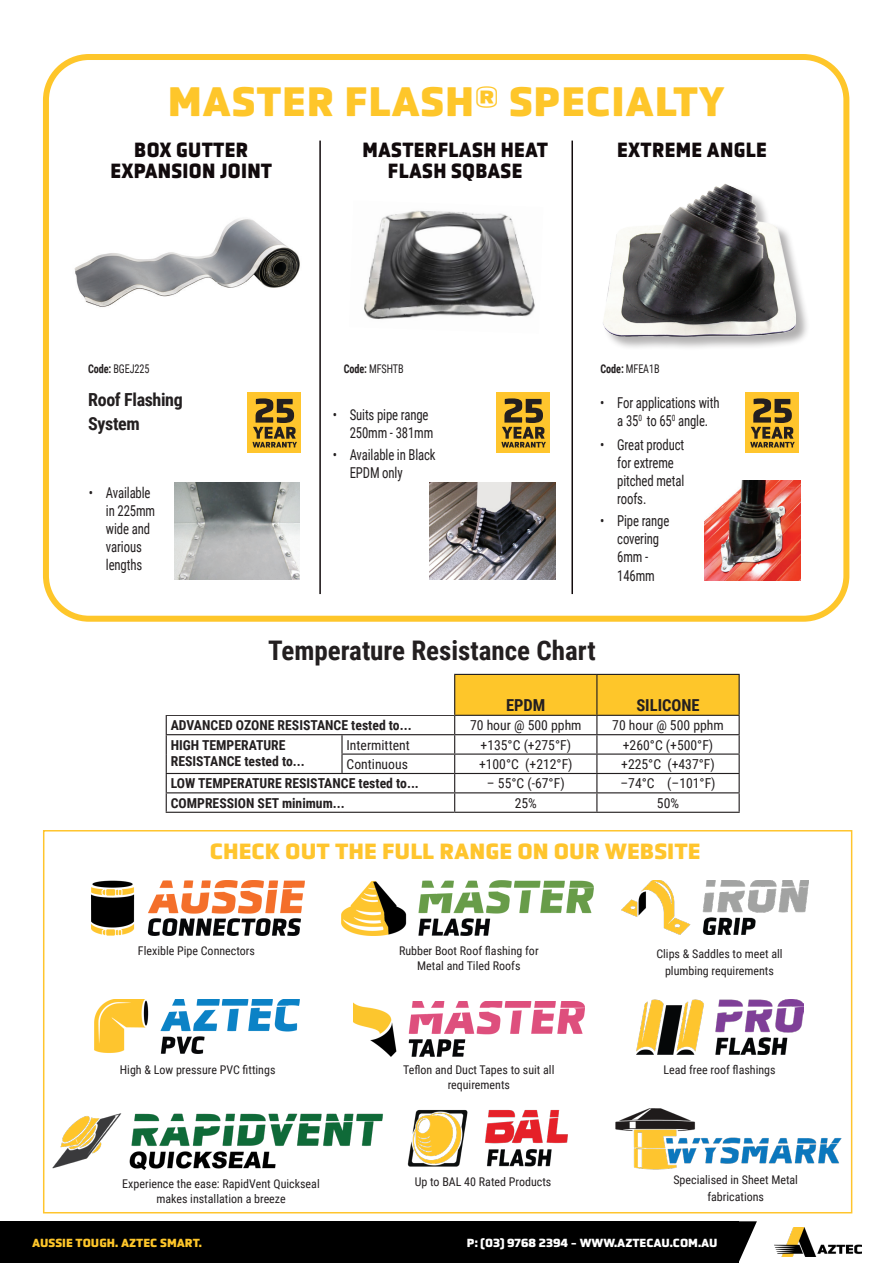
<style>
.page{position:relative;width:893px;height:1263px;background:#fff}
.page>*{position:absolute;margin:0;border:0;box-sizing:border-box;transform-origin:0 0}
.Aztec__Header{font:900 42px "Obvia";letter-spacing:.015em;color:#fec62a}
.t1{font:700 27px "Roboto Condensed";color:#231f20}
.Phone_No___Footer{font:900 22.5px "Obvia";color:#ffc52d}
.t2{font:900 21px/21px "Obvia";letter-spacing:.015em;color:#110a0c;text-align:center;scale:.9 1}
.SubHeading{font:700 18px/24px "Roboto Condensed";letter-spacing:-.02em;color:#231f20}
.t3{font:700 16.5px "Roboto Condensed";color:#231f20}
.t4{font:15px/18px "Roboto Condensed";letter-spacing:-.01em;color:#231f20;scale:.85 1}
.t5{font:13.65px "Roboto Condensed";color:#231f20}
.t6{font:700 13.65px "Roboto Condensed";color:#231f20}
.SubHeading-2{font:12px/15px "Roboto Condensed";color:#231f20;text-align:center}
.SubHeading-3{font:12px "Roboto Condensed";color:#231f20;scale:.85 1}
.t7{font:900 12px "Obvia";color:#fff}
.t8{font:900 12px "Obvia";color:#fec62a}
.s1{font-weight:700}
</style>
<div class="page">
<svg style="left:738px;top:1221px;width:19px;height:42px"></svg>
<div style="left:0;top:1221px;width:738px;height:42px;background:#000"></div>
<img style="left:774px;top:1228px;width:87px;height:29px">
<img style="left:429px;top:483px;width:127px;height:97px">
<div style="left:43px;top:54px;width:806px;height:568px;border:6px solid #fec62a;border-radius:43px"></div>
<div style="left:43px;top:830px;width:809px;height:383px;background:#fff;border:2px solid #ffc52d"></div>
<img style="left:91px;top:880px;width:213px;height:56px">
<img style="left:342px;top:880px;width:251px;height:56px">
<img style="left:95px;top:1000px;width:204px;height:54px">
<img style="left:354px;top:1001px;width:230px;height:55px">
<img style="left:622px;top:880px;width:187px;height:54px">
<img style="left:636px;top:1000px;width:167px;height:54px">
<div style="left:604px;top:185px;width:206px;height:166px;background:#231f20;opacity:.35"></div>
<img style="left:603px;top:184px;width:192px;height:153px">
<img style="left:175px;top:482px;width:125px;height:98px">
<img style="left:705px;top:480px;width:95px;height:101px">
<div style="left:247px;top:392px;width:54px;height:61px;background:#ffc52d"></div>
<svg style="left:252px;top:398px;width:45px;height:49px"></svg>
<div style="left:496px;top:392px;width:53px;height:61px;background:#ffc52d"></div>
<svg style="left:501px;top:398px;width:45px;height:49px"></svg>
<div style="left:745px;top:392px;width:53px;height:61px;background:#ffc52d"></div>
<svg style="left:750px;top:398px;width:45px;height:49px"></svg>
<hr style="left:571px;top:141px;width:2px;height:453px;background:#110a0c">
<hr style="left:319px;top:141px;width:2px;height:453px;background:#110a0c">
<img style="left:74px;top:218px;width:226px;height:89px">
<img style="left:364px;top:210px;width:171px;height:110px">
<hr style="left:166px;top:675px;width:1px;height:40px;background:#231f20">
<hr style="left:166px;top:715px;width:176px;height:1px;background:#231f20">
<hr style="left:342px;top:715px;width:113px;height:1px;background:#231f20">
<hr style="left:166px;top:734px;width:176px;height:1px;background:#231f20">
<hr style="left:342px;top:734px;width:113px;height:1px;background:#231f20">
<hr style="left:341px;top:753px;width:114px;height:2px;background:#231f20">
<svg style="left:341px;top:735px;width:2px;height:38px"></svg>
<hr style="left:166px;top:773px;width:176px;height:1px;background:#231f20">
<hr style="left:342px;top:773px;width:113px;height:1px;background:#231f20">
<hr style="left:166px;top:792px;width:176px;height:1px;background:#231f20">
<svg style="left:166px;top:716px;width:1px;height:96px"></svg>
<hr style="left:342px;top:792px;width:113px;height:1px;background:#231f20">
<svg style="left:454px;top:674px;width:286px;height:138px"></svg>
<hr style="left:166px;top:812px;width:176px;height:1px;background:#231f20">
<hr style="left:342px;top:812px;width:113px;height:1px;background:#231f20">
<hr style="left:455px;top:812px;width:142px;height:1px;background:#231f20">
<hr style="left:597px;top:812px;width:143px;height:1px;background:#231f20">
<img style="left:52px;top:1113px;width:331px;height:56px">
<img style="left:407px;top:1110px;width:161px;height:57px">
<img style="left:615px;top:1108px;width:227px;height:61px">
<p class="Aztec__Header" style="left:168px;top:76px;width:558px">MASTER FLASH® SPECIALTY</p>
<p class="t2" style="left:362px;top:139px;width:208px">MASTERFLASH HEAT<br>FLASH SQBASE</p>
<p class="t2" style="left:110px;top:139px;width:181px">BOX GUTTER<br>EXPANSION JOINT</p>
<p class="t2" style="left:617px;top:139px;width:168px">EXTREME ANGLE</p>
<p class="SubHeading-3" style="left:88px;top:360px;width:74px"><span class="s1">Code:</span> BGEJ225</p>
<p class="SubHeading-3" style="left:344px;top:360px;width:72px"><span class="s1">Code:</span> MFSHTB</p>
<p class="SubHeading-3" style="left:601px;top:360px;width:71px"><span class="s1">Code:</span> MFEA1B</p>
<p class="t4" style="left:350px;top:405px;width:100px;text-indent:-17px">• Suits pipe range<br>250mm - 381mm</p>
<p class="t4" style="left:350px;top:445px;width:103px;text-indent:-17px">• Available in Black<br>EPDM only</p>
<p class="SubHeading" style="left:88px;top:387px;width:96px">Roof Flashing<br>System</p>
<p class="t4" style="left:600px;top:393px;width:142px;text-align:center">• For applications with a 35<sup>0</sup> to 65<sup>0</sup> angle.</p>
<p class="t4" style="left:617px;top:435px;width:80px;text-indent:-17px">• Great product for extreme pitched metal roofs.</p>
<p class="t4" style="left:600px;top:512px;width:83px;text-align:center">• Pipe range covering<br>6mm -<br>146mm</p>
<p class="t4" style="left:106px;top:483px;width:59px;text-indent:-17px">• Available in 225mm wide and various lengths</p>
<p class="t1" style="left:268px;top:632px;width:329px">Temperature Resistance Chart</p>
<p class="t3" style="left:506px;top:693px;width:41px">EPDM</p>
<p class="t3" style="left:636px;top:693px;width:65px">SILICONE</p>
<p class="t6" style="left:171px;top:716px;width:242px">ADVANCED OZONE RESISTANCE tested to...</p>
<p class="t5" style="left:470px;top:716px;width:113px">70 hour @ 500 pphm</p>
<p class="t5" style="left:612px;top:716px;width:113px">70 hour @ 500 pphm</p>
<p class="t6" style="left:171px;top:735px;width:116px">HIGH TEMPERATURE</p>
<p class="t6" style="left:171px;top:751px;width:136px">RESISTANCE tested to...</p>
<p class="t5" style="left:347px;top:735px;width:65px">Intermittent</p>
<p class="t5" style="left:481px;top:735px;width:92px">+135°C (+275°F)</p>
<p class="t5" style="left:623px;top:735px;width:92px">+260°C (+500°F)</p>
<p class="t5" style="left:347px;top:754px;width:63px">Continuous</p>
<p class="t5" style="left:479px;top:754px;width:95px">+100°C (+212°F)</p>
<p class="t5" style="left:621px;top:754px;width:95px">+225°C (+437°F)</p>
<p class="t6" style="left:171px;top:774px;width:250px">LOW TEMPERATURE RESISTANCE tested to...</p>
<p class="t5" style="left:487px;top:774px;width:79px">– 55°C (-67°F)</p>
<p class="t5" style="left:620px;top:774px;width:97px">–74°C (–101°F)</p>
<p class="t6" style="left:171px;top:793px;width:175px">COMPRESSION SET minimum...</p>
<p class="t5" style="left:515px;top:793px;width:24px">25%</p>
<p class="t5" style="left:657px;top:793px;width:24px">50%</p>
<p class="Phone_No___Footer" style="left:210px;top:838px;width:492px">CHECK OUT THE FULL RANGE ON OUR WEBSITE</p>
<p class="SubHeading-2" style="left:138px;top:943px;width:119px">Flexible Pipe Connectors</p>
<p class="SubHeading-2" style="left:120px;top:1062px;width:157px">High &amp; Low pressure PVC fittings</p>
<p class="SubHeading-2" style="left:399px;top:943px;width:141px">Rubber Boot Roof flashing for<br>Metal and Tiled Roofs</p>
<p class="SubHeading-2" style="left:656px;top:945px;width:128px;line-height:16.5px">Clips &amp; Saddles to meet all plumbing requirements</p>
<p class="SubHeading-2" style="left:403px;top:1062px;width:153px">Teflon and Duct Tapes to suit all</p>
<p class="SubHeading-2" style="left:663px;top:1062px;width:114px">Lead free roof flashings</p>
<p class="SubHeading-2" style="left:448px;top:1077px;width:64px">requirements</p>
<p class="SubHeading-2" style="left:122px;top:1175px;width:199px">Experience the ease: RapidVent Quickseal makes installation a breeze</p>
<p class="SubHeading-2" style="left:673px;top:1172px;width:126px">Specialised in Sheet Metal</p>
<p class="SubHeading-2" style="left:415px;top:1174px;width:138px">Up to BAL 40 Rated Products</p>
<p class="SubHeading-2" style="left:707px;top:1188px;width:58px">fabrications</p>
<p class="t8" style="left:32px;top:1235px;width:171px">AUSSIE TOUGH. AZTEC SMART.</p>
<p class="t7" style="left:467px;top:1235px;width:252px">P: (03) 9768 2394 - WWW.AZTECAU.COM.AU</p>
</div>
